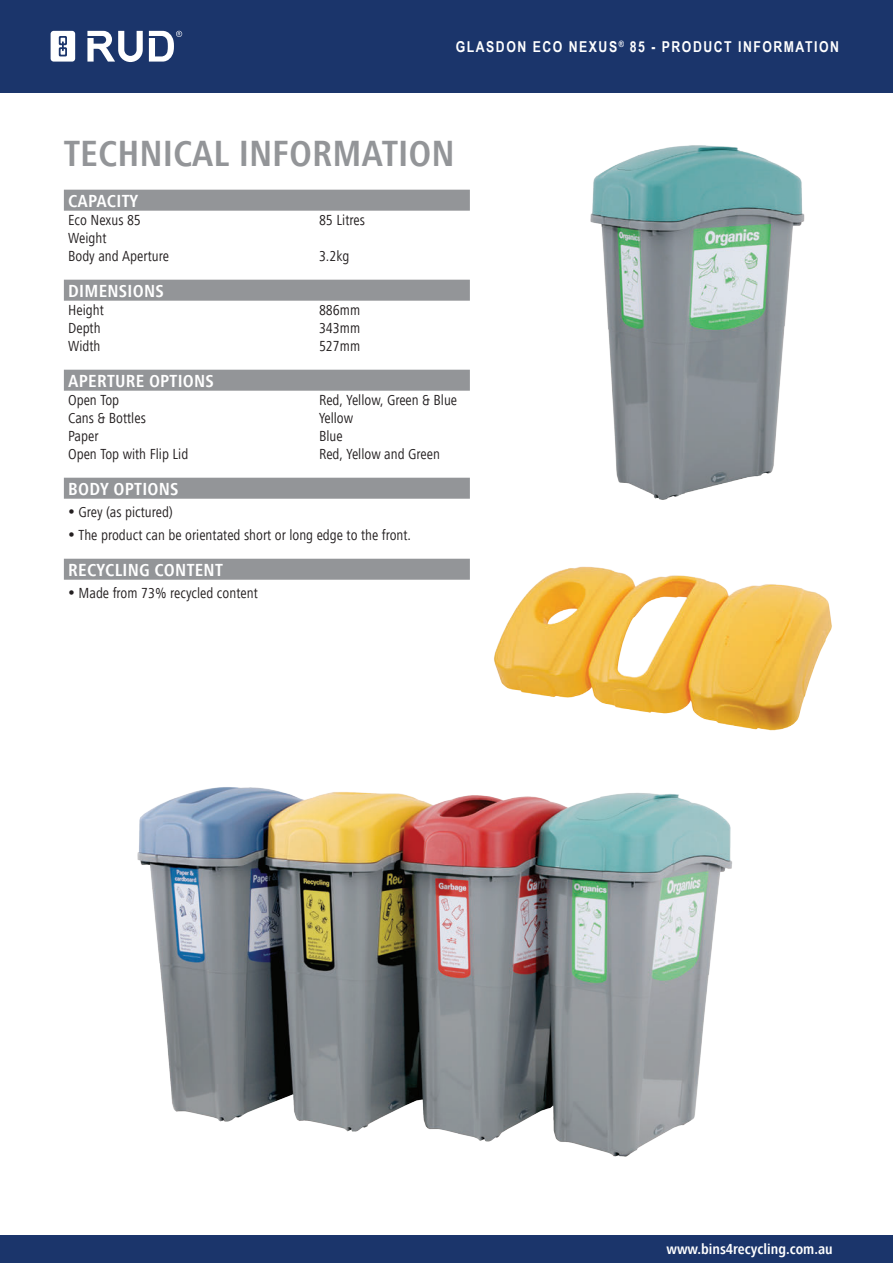
<style>
.page{position:relative;width:893px;height:1263px;background:#fff}
.page>*{position:absolute;margin:0;border:0;box-sizing:border-box;transform-origin:0 0}
.t1{font:700 condensed 37.5px "Frutiger Next LT";color:#939598}
.t2{font:700 condensed 18px "Frutiger Next LT";letter-spacing:.015em;color:#fff}
.t3{font:condensed 15px/18px "Frutiger Next LT";color:#231f20}
.t4{font:700 15px "Arial Narrow";letter-spacing:.1em;color:#fff}
.t5{font:700 condensed 15px "Frutiger Next LT";color:#fff}
</style>
<div class="page">
<div style="left:0;top:1235px;width:893px;height:28px;background:#1b356b"></div>
<div style="left:0;top:0;width:893px;height:92px;background:#1b356b"></div>
<svg style="left:87px;top:31px;width:56px;height:31px"></svg>
<svg style="left:149px;top:31px;width:33px;height:31px"></svg>
<svg style="left:51px;top:31px;width:24px;height:31px"></svg>
<div style="left:64px;top:190px;width:406px;height:21px;background:#939598"></div>
<div style="left:64px;top:280px;width:406px;height:21px;background:#939598"></div>
<div style="left:64px;top:370px;width:406px;height:21px;background:#939598"></div>
<div style="left:64px;top:478px;width:406px;height:21px;background:#939598"></div>
<div style="left:64px;top:559px;width:406px;height:21px;background:#939598"></div>
<img style="left:494px;top:566px;width:338px;height:165px">
<img style="left:137px;top:787px;width:595px;height:370px">
<img style="left:590px;top:145px;width:215px;height:355px">
<p class="t4" style="left:456px;top:35px;width:238px">GLASDON ECO NEXUS<sup>®</sup> 85 - PRODUC</p>
<p class="t4" style="left:724px;top:35px;width:106px">T INFORMATION</p>
<h1 class="t1" style="left:64px;top:133px;width:288px">TECHNICAL INFORMATI</h1>
<h1 class="t1" style="left:408px;top:133px;width:48px">ON</h1>
<p class="t2" style="left:68px;top:191px;width:72px">CAPACITY</p>
<p class="t3" style="left:68px;top:211px;width:74px">Eco Nexus 85</p>
<p class="t3" style="left:319px;top:211px;width:47px">85 Litres</p>
<p class="t3" style="left:68px;top:229px;width:102px">Weight<br>Body and Aperture</p>
<p class="t3" style="left:319px;top:247px;width:32px">3.2kg</p>
<p class="t2" style="left:68px;top:281px;width:76px">DIMENSIONS</p>
<p class="t3" style="left:68px;top:301px;width:37px">Height</p>
<p class="t3" style="left:319px;top:301px;width:43px">886mm</p>
<p class="t3" style="left:68px;top:319px;width:34px">Depth</p>
<p class="t3" style="left:319px;top:319px;width:43px">343mm</p>
<p class="t3" style="left:68px;top:337px;width:34px">Width</p>
<p class="t3" style="left:319px;top:337px;width:43px">527mm</p>
<p class="t2" style="left:68px;top:371px;width:126px">APERTURE OPTIONS</p>
<p class="t3" style="left:68px;top:391px;width:53px">Open Top</p>
<p class="t3" style="left:319px;top:391px;width:140px">Red, Yellow, Green &amp; Blue</p>
<p class="t3" style="left:68px;top:409px;width:79px">Cans &amp; Bottles</p>
<p class="t3" style="left:319px;top:409px;width:36px">Yellow</p>
<p class="t3" style="left:68px;top:427px;width:32px">Paper</p>
<p class="t3" style="left:319px;top:427px;width:25px">Blue</p>
<p class="t3" style="left:68px;top:445px;width:122px">Open Top with Flip Lid</p>
<p class="t3" style="left:319px;top:445px;width:122px">Red, Yellow and Green</p>
<p class="t2" style="left:68px;top:479px;width:91px">BODY OPTIONS</p>
<p class="t3" style="left:68px;top:503px;width:106px">• Grey (as pictured)</p>
<p class="t3" style="left:68px;top:526px;width:344px">• The product can be orientated short or long edge to the front.</p>
<p class="t2" style="left:68px;top:560px;width:156px">RECYCLING CONTENT</p>
<p class="t3" style="left:68px;top:584px;width:191px">• Made from 73% recycled content</p>
<p class="t5" style="left:666px;top:1240px;width:168px">WWW.BINS4RECYCLING.COM.AU</p>
</div>
